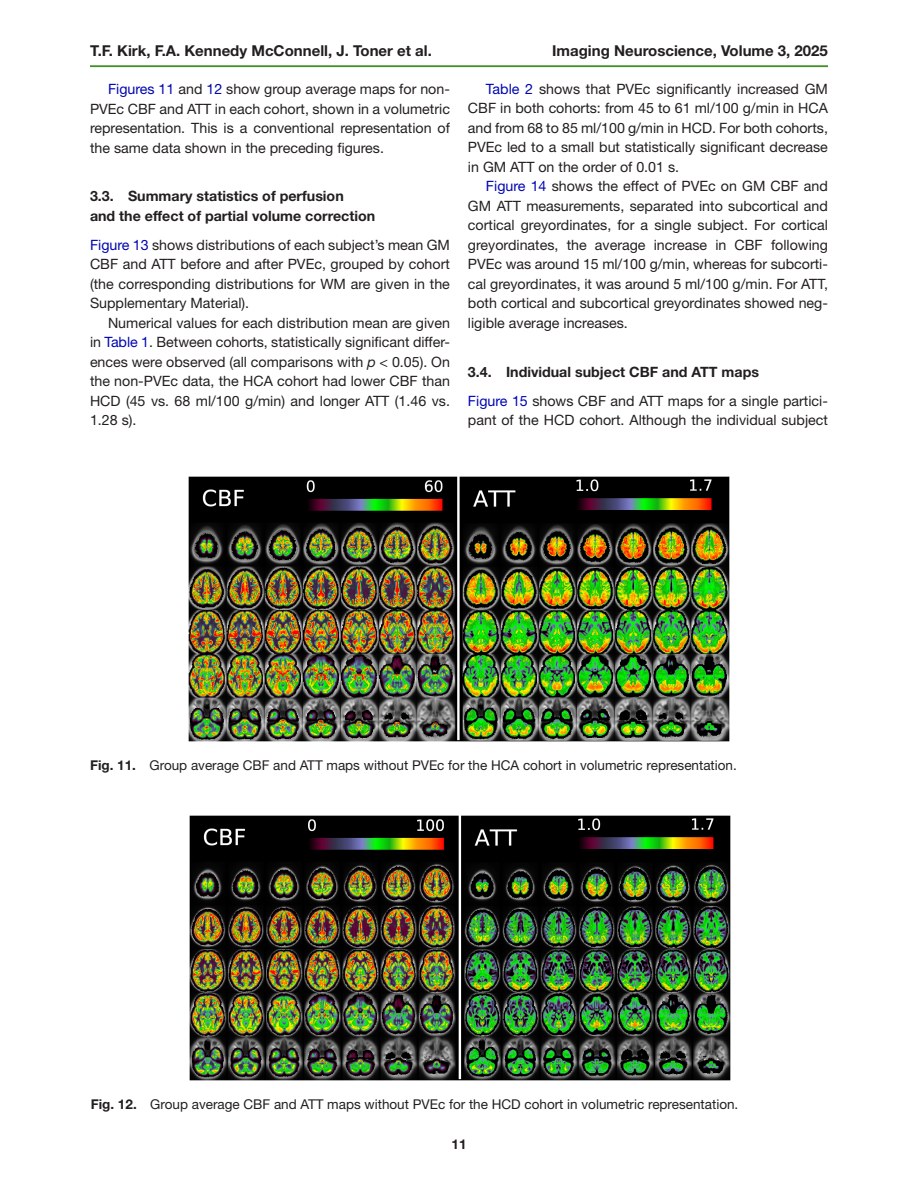
<style>
.page{position:relative;width:918px;height:1188px;background:#fff}
.page>*{position:absolute;margin:0;border:0;box-sizing:border-box;transform-origin:0 0}
.t1{font:700 15px "Helvetica Neue LT Std";color:#231f20}
.t2{font:14.25px/19.5px "Helvetica Neue LT Std";color:#231f20;text-align:justify}
.t3{font:700 14.25px/19.5px "Helvetica Neue LT Std";color:#231f20}
.t4{font:13.5px "Helvetica Neue LT Std";color:#231f20}
.t5{font:700 13.5px "Helvetica Neue LT Std";color:#231f20}
.s1{color:#0006b1}
.s2{font-style:italic}
.s3{font-weight:700}
</style>
<div class="page">
<hr style="left:90px;top:66px;width:738px;height:1px;background:#3e8f27">
<img style="left:188px;top:476px;width:542px;height:266px">
<img style="left:189px;top:815px;width:542px;height:266px">
<p class="t1" style="left:90px;top:41px;width:343px">T.F. Kirk, F.A. Kennedy McConnell, J. Toner et al.</p>
<p class="t1" style="left:552px;top:41px;width:277px">Imaging Neuroscience, Volume 3, 2025</p>
<p class="t2" style="left:90px;top:79px;width:362px;text-indent:18px"><span class="s1">Figures 11</span> and <span class="s1">12</span> show group average maps for non-PVEc CBF and ATT in each cohort, shown in a volumetric representation. This is a conventional representation of the same data shown in the preceding figures.</p>
<p class="t3" style="left:90px;top:186px;width:287px">3.3. Summary statistics of perfusion<br>and the effect of partial volume correction</p>
<p class="t2" style="left:90px;top:235px;width:362px"><span class="s1">Figure 13</span> shows distributions of each subject’s mean GM CBF and ATT before and after PVEc, grouped by cohort (the corresponding distributions for WM are given in the Supplementary Material).</p>
<p class="t2" style="left:90px;top:313px;width:362px;text-indent:18px">Numerical values for each distribution mean are given in <span class="s1">Table 1</span>. Between cohorts, statistically significant differ&shy;ences were observed (all comparisons with <span class="s2">p</span> &lt; 0.05). On the non-PVEc data, the HCA cohort had lower CBF than HCD (45 vs. 68 ml/100 g/min) and longer ATT (1.46 vs.<br>1.28 s).</p>
<p class="t2" style="left:468px;top:79px;width:362px;text-indent:18px"><span class="s1">Table 2</span> shows that PVEc significantly increased GM CBF in both cohorts: from 45 to 61 ml/100 g/min in HCA and from 68 to 85 ml/100 g/min in HCD. For both cohorts, PVEc led to a small but statistically significant decrease in GM ATT on the order of 0.01 s.</p>
<p class="t2" style="left:468px;top:176px;width:362px;text-indent:18px"><span class="s1">Figure 14</span> shows the effect of PVEc on GM CBF and GM ATT measurements, separated into subcortical and cortical greyordinates, for a single subject. For cortical greyordinates, the average increase in CBF following PVEc was around 15 ml/100 g/min, whereas for subcorti&shy;cal greyordinates, it was around 5 ml/100 g/min. For ATT, both cortical and subcortical greyordinates showed neg&shy;ligible average increases.</p>
<p class="t2" style="left:468px;top:357px;width:361px;line-height:29.2px"><span class="s3">3.4. Individual subject CBF and ATT maps<br></span><span class="s1">Figure 15</span> shows CBF and ATT maps for a single partici-</p>
<p class="t2" style="left:468px;top:410px;width:361px">pant of the HCD cohort. Although the individual subject</p>
<p class="t4" style="left:90px;top:757px;width:648px"><span class="s3">Fig. 11.</span> Group average CBF and ATT maps without PVEc for the HCA cohort in volumetric representation.</p>
<p class="t4" style="left:91px;top:1096px;width:649px"><span class="s3">Fig. 12.</span> Group average CBF and ATT maps without PVEc for the HCD cohort in volumetric representation.</p>
<p class="t5" style="left:451px;top:1136px;width:17px">11</p>
</div>
